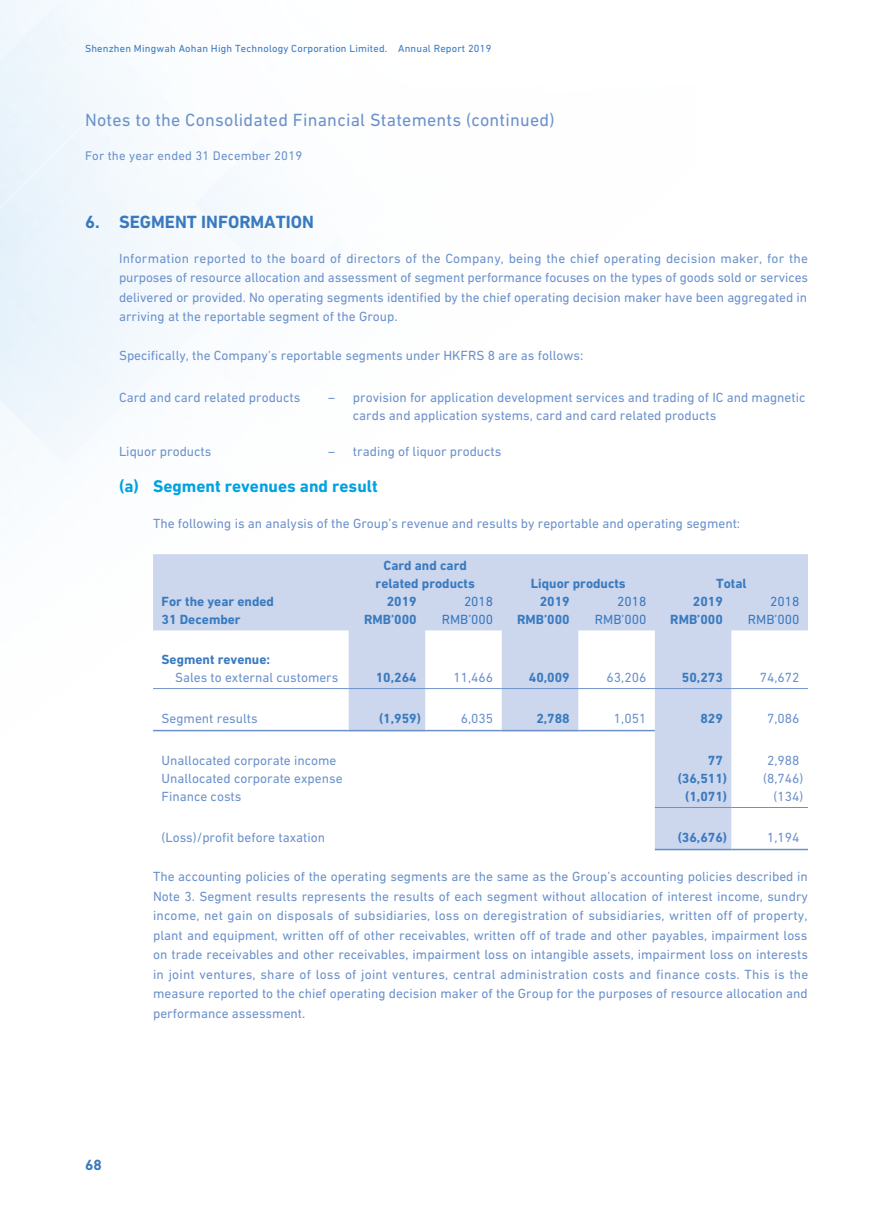
<style>
.page{position:relative;width:893px;height:1212px;background:#fff}
.page>*{position:absolute;margin:0;border:0;box-sizing:border-box;transform-origin:0 0}
.t1{font:18px "DIN Next LT Pro";letter-spacing:.01em;color:#6b91cb}
.t2{font:700 18px "DIN Next LT Pro";color:#397abf}
.t3{font:700 17.25px "DIN Next LT Pro";color:#00a1e0}
.t4{font:700 15px "DIN Next LT Pro";color:#397abf}
.t5{font:13.5px/19.5px "DIN Next LT Pro";color:#6b91cb;text-align:justify}
.t6{font:700 13.5px/18px "DIN Next LT Pro";color:#397abf;text-align:center}
.t7{font:13.5px "DIN Next LT Pro";color:#397abf}
.t8{font:12.75px "DIN Next LT Pro";letter-spacing:.015em;color:#6b91cb}
.t9{font:10.5px "DIN Next LT Pro";letter-spacing:.015em;color:#397abf}
</style>
<div class="page">
<svg style="left:153px;top:554px;width:655px;height:296px"></svg>
<hr style="left:153px;top:688px;width:196px;height:1px;background:#6b91cb">
<hr style="left:349px;top:688px;width:76px;height:1px;background:#6b91cb">
<hr style="left:425px;top:688px;width:77px;height:1px;background:#6b91cb">
<hr style="left:502px;top:688px;width:76px;height:1px;background:#6b91cb">
<hr style="left:578px;top:688px;width:77px;height:1px;background:#6b91cb">
<hr style="left:655px;top:688px;width:76px;height:1px;background:#6b91cb">
<hr style="left:731px;top:688px;width:77px;height:1px;background:#6b91cb">
<hr style="left:153px;top:730px;width:196px;height:1px;background:#6b91cb">
<hr style="left:349px;top:730px;width:76px;height:1px;background:#6b91cb">
<hr style="left:425px;top:730px;width:77px;height:1px;background:#6b91cb">
<hr style="left:502px;top:730px;width:76px;height:1px;background:#6b91cb">
<hr style="left:578px;top:730px;width:77px;height:1px;background:#6b91cb">
<hr style="left:655px;top:807px;width:76px;height:1px;background:#6b91cb">
<hr style="left:731px;top:807px;width:77px;height:1px;background:#6b91cb">
<hr style="left:655px;top:849px;width:76px;height:1px;background:#6b91cb">
<hr style="left:731px;top:849px;width:77px;height:1px;background:#6b91cb">
<p class="t9" style="left:85px;top:43px;width:408px">Shenzhen Mingwah Aohan High Technology Corporation Limited. Annual Report 2019</p>
<h1 class="t1" style="left:85px;top:109px;width:471px">Notes to the Consolidated Financial Statements (continued)</h1>
<p class="t8" style="left:85px;top:148px;width:219px">For the year ended 31 December 2019</p>
<h1 class="t2" style="left:85px;top:211px;width:230px">6. SEGMENT INFORMATION</h1>
<p class="t5" style="left:119px;top:248px;width:691px">Information reported to the board of directors of the Company, being the chief operating decision maker, for the purposes of resource allocation and assessment of segment performance focuses on the types of goods sold or services delivered or provided. No operating segments identified by the chief operating decision maker have been aggregated in arriving at the reportable segment of the Group.</p>
<p class="t5" style="left:119px;top:346px;width:466px">Specifically, the Company’s reportable segments under HKFRS 8 are as follows:</p>
<p class="t5" style="left:119px;top:388px;width:183px">Card and card related products</p>
<p class="t5" style="left:353px;top:388px;width:454px;line-height:18px;text-indent:-25px">– provision for application development services and trading of IC and magnetic cards and application systems, card and card related products</p>
<p class="t5" style="left:119px;top:442px;width:94px">Liquor products</p>
<p class="t5" style="left:328px;top:442px;width:175px">– trading of liquor products</p>
<p class="t3" style="left:119px;top:476px;width:260px">(a) Segment revenues and result</p>
<p class="t5" style="left:153px;top:514px;width:589px">The following is an analysis of the Group’s revenue and results by reportable and operating segment:</p>
<p class="t6" style="left:376px;top:556px;width:101px">Card and card related products</p>
<p class="t6" style="left:531px;top:574px;width:96px">Liquor products</p>
<p class="t6" style="left:716px;top:574px;width:32px">Total</p>
<p class="t6" style="left:162px;top:592px;width:114px">For the year ended</p>
<p class="t6" style="left:387px;top:592px;width:32px">2019</p>
<p class="t7" style="left:464px;top:594px;width:31px">2018</p>
<p class="t6" style="left:540px;top:592px;width:32px">2019</p>
<p class="t7" style="left:617px;top:594px;width:31px">2018</p>
<p class="t6" style="left:693px;top:592px;width:32px">2019</p>
<p class="t7" style="left:770px;top:594px;width:31px">2018</p>
<p class="t6" style="left:162px;top:610px;width:81px">31 December</p>
<p class="t6" style="left:364px;top:610px;width:54px">RMB’000</p>
<p class="t7" style="left:442px;top:612px;width:53px">RMB’000</p>
<p class="t6" style="left:517px;top:610px;width:54px">RMB’000</p>
<p class="t7" style="left:595px;top:612px;width:53px">RMB’000</p>
<p class="t6" style="left:670px;top:610px;width:54px">RMB’000</p>
<p class="t7" style="left:748px;top:612px;width:53px">RMB’000</p>
<p class="t6" style="left:162px;top:651px;width:110px">Segment revenue:</p>
<p class="t5" style="left:175px;top:668px;width:165px">Sales to external customers</p>
<p class="t6" style="left:376px;top:669px;width:42px">10,264</p>
<p class="t5" style="left:454px;top:668px;width:41px">11,466</p>
<p class="t6" style="left:529px;top:669px;width:42px">40,009</p>
<p class="t5" style="left:607px;top:668px;width:41px">63,206</p>
<p class="t6" style="left:682px;top:669px;width:42px">50,273</p>
<p class="t5" style="left:760px;top:668px;width:41px">74,672</p>
<p class="t5" style="left:162px;top:708px;width:98px">Segment results</p>
<p class="t6" style="left:379px;top:709px;width:43px">(1,959)</p>
<p class="t5" style="left:461px;top:708px;width:34px">6,035</p>
<p class="t6" style="left:536px;top:709px;width:35px">2,788</p>
<p class="t5" style="left:614px;top:708px;width:34px">1,051</p>
<p class="t6" style="left:700px;top:709px;width:24px">829</p>
<p class="t5" style="left:767px;top:708px;width:34px">7,086</p>
<p class="t5" style="left:162px;top:751px;width:176px">Unallocated corporate income</p>
<p class="t6" style="left:708px;top:751px;width:17px">77</p>
<p class="t5" style="left:767px;top:751px;width:34px">2,988</p>
<p class="t5" style="left:162px;top:769px;width:182px">Unallocated corporate expense</p>
<p class="t6" style="left:678px;top:769px;width:51px">(36,511)</p>
<p class="t5" style="left:763px;top:769px;width:42px">(8,746)</p>
<p class="t5" style="left:162px;top:787px;width:81px">Finance costs</p>
<p class="t6" style="left:685px;top:787px;width:43px">(1,071)</p>
<p class="t5" style="left:774px;top:787px;width:31px">(134)</p>
<p class="t5" style="left:162px;top:827px;width:165px">(Loss)/profit before taxation</p>
<p class="t6" style="left:678px;top:828px;width:51px">(36,676)</p>
<p class="t5" style="left:767px;top:827px;width:34px">1,194</p>
<p class="t5" style="left:153px;top:866px;width:657px">The accounting policies of the operating segments are the same as the Group’s accounting policies described in Note 3. Segment results represents the results of each segment without allocation of interest income, sundry income, net gain on disposals of subsidiaries, loss on deregistration of subsidiaries, written off of property, plant and equipment, written off of other receivables, written off of trade and other payables, impairment loss on trade receivables and other receivables, impairment loss on intangible assets, impairment loss on interests in joint ventures, share of loss of joint ventures, central administration costs and finance costs. This is the measure reported to the chief operating decision maker of the Group for the purposes of resource allocation and performance assessment.</p>
<p class="t4" style="left:85px;top:1156px;width:18px">68</p>
</div>
